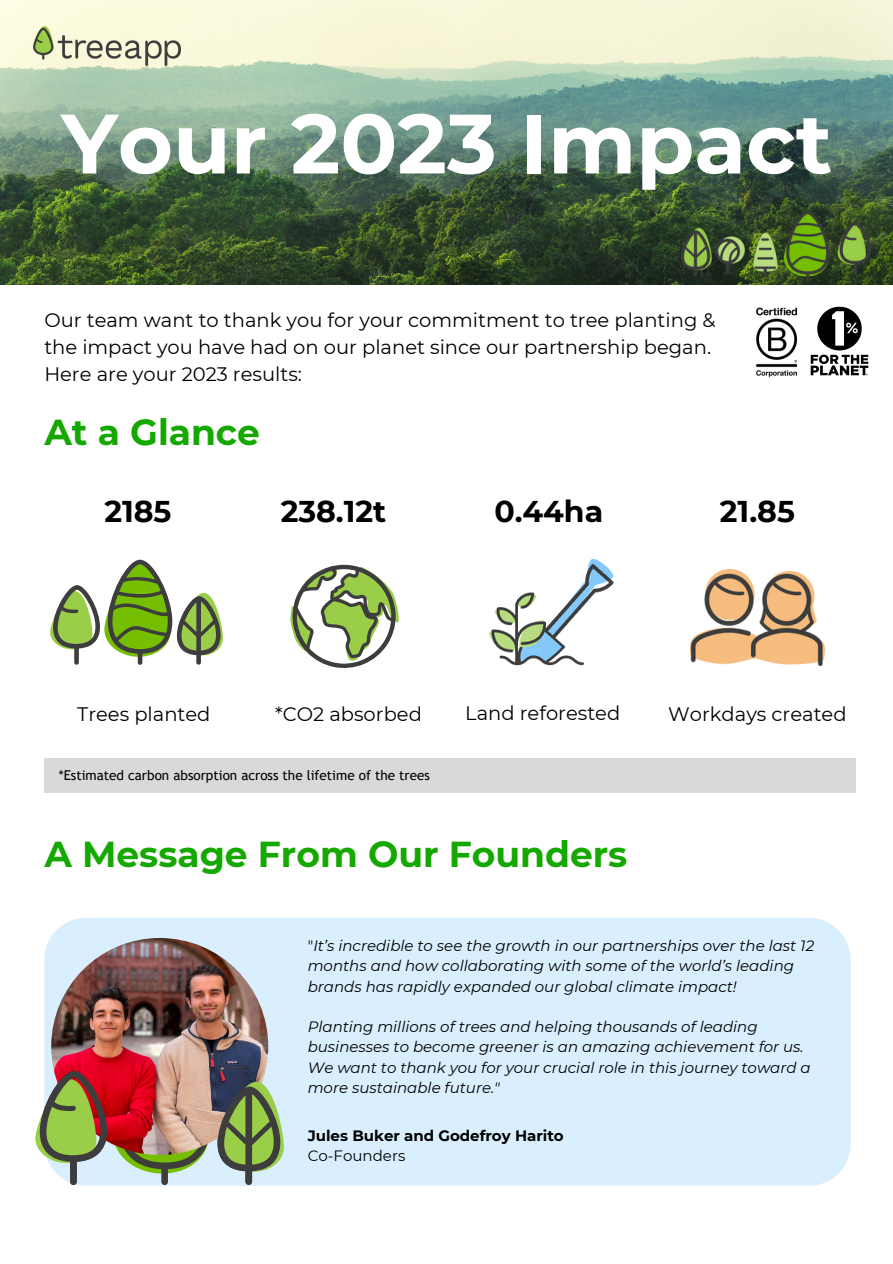
<style>
.page{position:relative;width:893px;height:1264px;background:#fff}
.page>*{position:absolute;margin:0;border:0;box-sizing:border-box;transform-origin:0 0}
.t1{font:700 84px "Montserrat";color:#fff}
.t2{font:700 36px "Montserrat";color:#14a800}
.t3{font:700 30px "Montserrat";color:#000}
.t4{font:19.5px/27px "Montserrat";color:#000}
.t5{font:italic 15px/20.2px "Montserrat";color:#000}
.t6{font:700 15px "Montserrat";color:#000}
.t7{font:15px "Montserrat";color:#000}
.t8{font:13.5px "Trebuchet MS";color:#000}
.s1{font-style:normal}
</style>
<div class="page">
<img style="left:0;top:0;width:892px;height:284px">
<img style="left:33px;top:26px;width:148px;height:40px">
<svg style="left:50px;top:559px;width:173px;height:105px"></svg>
<svg style="left:290px;top:565px;width:109px;height:103px"></svg>
<img style="left:489px;top:559px;width:124px;height:106px">
<img style="left:690px;top:570px;width:134px;height:95px">
<div style="left:44px;top:758px;width:811px;height:35px;background:#d9d9d9"></div>
<div style="left:44px;top:918px;width:806px;height:267px;background:#daeffe"></div>
<img style="left:51px;top:938px;width:217px;height:216px;border-radius:50%">
<svg style="left:217px;top:1080px;width:67px;height:104px;background:#819870"></svg>
<img style="left:35px;top:1034px;width:176px;height:151px">
<img style="left:810px;top:306px;width:58px;height:70px">
<img style="left:756px;top:307px;width:40px;height:71px">
<img style="left:681px;top:211px;width:189px;height:70px">
<p class="t1" style="left:61px;top:92px;width:772px">Your 2023 Impact</p>
<p class="t4" style="left:44px;top:306px;width:672px">Our team want to thank you for your commitment to tree planting &amp; the impact you have had on our planet since our partnership began.<br>Here are your 2023 results:</p>
<p class="t2" style="left:44px;top:410px;width:217px">At a Glance</p>
<p class="t3" style="left:104px;top:493px;width:69px">2185</p>
<p class="t3" style="left:281px;top:493px;width:107px">238.12t</p>
<p class="t3" style="left:494px;top:493px;width:110px">0.44ha</p>
<p class="t3" style="left:719px;top:493px;width:76px">21.85</p>
<p class="t4" style="left:77px;top:701px;width:135px">Trees planted</p>
<p class="t4" style="left:275px;top:701px;width:148px">*CO2 absorbed</p>
<p class="t4" style="left:465px;top:700px;width:156px">Land reforested</p>
<p class="t4" style="left:668px;top:701px;width:180px">Workdays created</p>
<p class="t8" style="left:59px;top:767px;width:373px">*Estimated carbon absorption across the lifetime of the trees</p>
<p class="t2" style="left:44px;top:832px;width:584px">A Message From Our Founders</p>
<p class="t5" style="left:308px;top:935px;width:508px"><span class="s1">"</span>It’s incredible to see the growth in our partnerships over the last 12 months and how collaborating with some of the world’s leading brands has rapidly expanded our global climate impact!</p>
<p class="t5" style="left:308px;top:1016px;width:504px">Planting millions of trees and helping thousands of leading businesses to become greener is an amazing achievement for us.<br>We want to thank you for your crucial role in this journey toward a more sustainable future."</p>
<p class="t6" style="left:308px;top:1126px;width:257px">Jules Buker and Godefroy Harito</p>
<p class="t7" style="left:308px;top:1146px;width:99px">Co-Founders</p>
</div>
